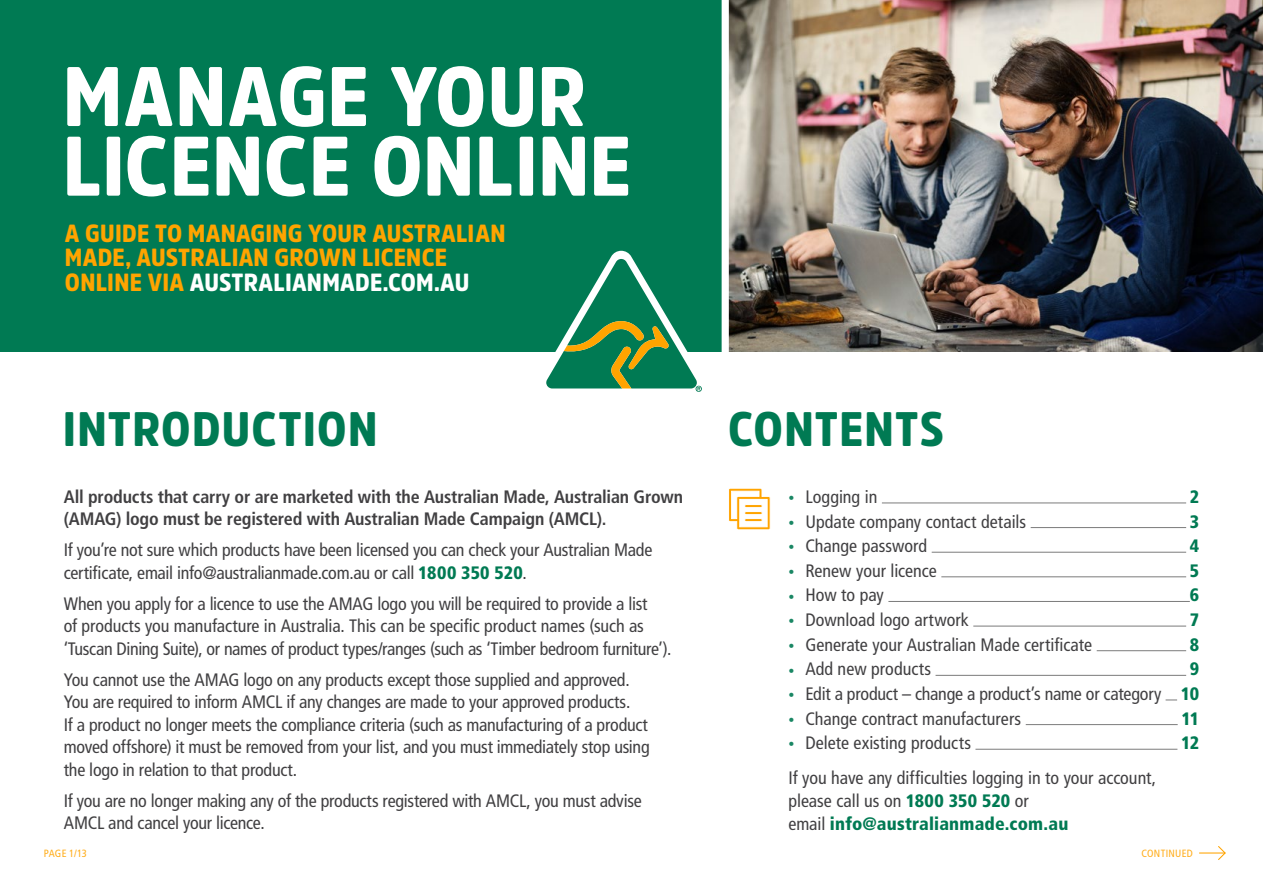
<style>
.page{position:relative;width:1263px;height:893px;background:#fff}
.page>*{position:absolute;margin:0;border:0;box-sizing:border-box;transform-origin:0 0}
.t1{font:900 83.55px/69.6px "Amsi Pro Narw";letter-spacing:.005em;color:#fff}
.t2{font:900 48px "Amsi Pro Narw";letter-spacing:.025em;color:#007a53}
.t3{font:900 24.6px/24.6px "Amsi Pro Narw";letter-spacing:.01em;color:#ffa400}
.t4{font:condensed 18px/22.5px "Frutiger LT Std";letter-spacing:-.015em;color:#414042}
.t5{font:700 condensed 18px/22.5px "Frutiger LT Std";letter-spacing:-.01em;color:#414042}
.t6{font:condensed 18px "Frutiger LT Std";letter-spacing:.005em;color:#414042}
.t7{font:900 condensed 18px "Frutiger LT Std";color:#007a53}
.t8{font:condensed 10.5px "Frutiger LT Std";letter-spacing:.03em;color:#ffad1a}
.s1{color:#fff}
.s2{font-weight:900;color:#007a53}
.s3{font-size:12px;color:#1a8764}
</style>
<div class="page">
<img style="left:729px;top:0;width:534px;height:351px">
<div style="left:0;top:0;width:726px;height:351px;background:#007a53"></div>
<hr style="left:882px;top:503px;width:304px;height:1px;background:#7b7b7b">
<hr style="left:1031px;top:527px;width:155px;height:1px;background:#7b7b7b">
<hr style="left:932px;top:552px;width:254px;height:1px;background:#7b7b7b">
<hr style="left:941px;top:577px;width:245px;height:1px;background:#7b7b7b">
<hr style="left:888px;top:601px;width:302px;height:1px;background:#7b7b7b">
<hr style="left:973px;top:626px;width:213px;height:1px;background:#7b7b7b">
<hr style="left:1097px;top:650px;width:89px;height:1px;background:#7b7b7b">
<hr style="left:935px;top:675px;width:251px;height:1px;background:#7b7b7b">
<svg style="left:1165px;top:700px;width:12px;height:1px"></svg>
<hr style="left:1026px;top:724px;width:152px;height:1px;background:#7b7b7b">
<hr style="left:975px;top:749px;width:202px;height:1px;background:#7b7b7b">
<svg style="left:538px;top:251px;width:167px;height:141px"></svg>
<div style="left:722px;top:0;width:7px;height:374px;background:#fff"></div>
<svg style="left:729px;top:488px;width:41px;height:42px"></svg>
<div style="left:744px;top:504px;width:18px;height:4px;border:1px solid #fff;border-radius:2px"></div>
<div style="left:744px;top:511px;width:18px;height:4px;border:1px solid #fff;border-radius:2px"></div>
<div style="left:744px;top:518px;width:18px;height:4px;border:1px solid #fff;border-radius:2px"></div>
<svg style="left:1199px;top:846px;width:27px;height:14px"></svg>
<h1 class="t1" style="left:63px;top:60px;width:570px">MANAGE YOUR<br>LICENCE ONLINE</h1>
<h3 class="t3" style="left:65px;top:220px;width:442px">A GUIDE TO MANAGING YOUR AUSTRALIAN<br>MADE, AUSTRALIAN GROWN LICENCE<br>ONLINE VIA <span class="s1">AUSTRALIANMADE.COM.AU</span></h3>
<h2 class="t2" style="left:63px;top:396px;width:316px">INTRODUCTION</h2>
<h2 class="t2" style="left:728px;top:396px;width:217px">CONTENTS</h2>
<p class="t5" style="left:64px;top:485px;width:621px">All products that carry or are marketed with the Australian Made, Australian Grown (AMAG) logo must be registered with Australian Made Campaign (AMCL).</p>
<p class="t4" style="left:64px;top:539px;width:590px">If you’re not sure which products have been licensed you can check your Australian Made certificate, email info@australianmade.com.au or call <span class="s2">1800 350 520</span>.</p>
<p class="t4" style="left:64px;top:593px;width:609px">When you apply for a licence to use the AMAG logo you will be required to provide a list<br>of products you manufacture in Australia. This can be specific product names (such as ‘Tuscan Dining Suite), or names of product types/ranges (such as ‘Timber bedroom furniture’).</p>
<p class="t4" style="left:64px;top:669px;width:587px">You cannot use the AMAG logo on any products except those supplied and approved.<br>You are required to inform AMCL if any changes are made to your approved products.<br>If a product no longer meets the compliance criteria (such as manufacturing of a product moved offshore) it must be removed from your list, and you must immediately stop using the logo in relation to that product.</p>
<p class="t4" style="left:64px;top:790px;width:579px">If you are no longer making any of the products registered with AMCL, you must advise<br>AMCL and cancel your licence.</p>
<p class="t4" style="left:788px;top:486px;width:91px"><span class="s3">•</span> Logging in</p>
<p class="t7" style="left:1190px;top:486px;width:11px">2</p>
<p class="t4" style="left:788px;top:510px;width:239px"><span class="s3">•</span> Update company contact details</p>
<p class="t7" style="left:1190px;top:510px;width:11px">3</p>
<p class="t4" style="left:788px;top:535px;width:140px"><span class="s3">•</span> Change password</p>
<p class="t7" style="left:1190px;top:535px;width:11px">4</p>
<p class="t4" style="left:788px;top:559px;width:150px"><span class="s3">•</span> Renew your licence</p>
<p class="t7" style="left:1190px;top:560px;width:11px">5</p>
<p class="t4" style="left:788px;top:584px;width:97px"><span class="s3">•</span> How to pay</p>
<p class="t7" style="left:1190px;top:584px;width:11px">6</p>
<p class="t4" style="left:788px;top:609px;width:182px"><span class="s3">•</span> Download logo artwork</p>
<p class="t7" style="left:1190px;top:609px;width:11px">7</p>
<p class="t4" style="left:788px;top:633px;width:305px"><span class="s3">•</span> Generate your Australian Made certificate</p>
<p class="t7" style="left:1190px;top:634px;width:11px">8</p>
<p class="t6" style="left:788px;top:659px;width:144px"><span class="s3">•</span> Add new products</p>
<p class="t7" style="left:1190px;top:658px;width:11px">9</p>
<p class="t4" style="left:788px;top:683px;width:412px"><span class="s3">•</span> Edit a product – change a product’s name or category <span class="s2">10</span></p>
<p class="t4" style="left:788px;top:707px;width:234px"><span class="s3">•</span> Change contract manufacturers</p>
<p class="t7" style="left:1181px;top:707px;width:19px">11</p>
<p class="t4" style="left:788px;top:732px;width:184px"><span class="s3">•</span> Delete existing products</p>
<p class="t7" style="left:1181px;top:732px;width:20px">12</p>
<p class="t4" style="left:788px;top:767px;width:369px">If you have any difficulties logging in to your account, please call us on <span class="s2">1800 350 520</span> or<br>email <span class="s2">info@australianmade.com.au</span></p>
<p class="t8" style="left:44px;top:847px;width:45px">PAGE 1/13</p>
<p class="t8" style="left:1141px;top:847px;width:53px">CONTINUED</p>
</div>
